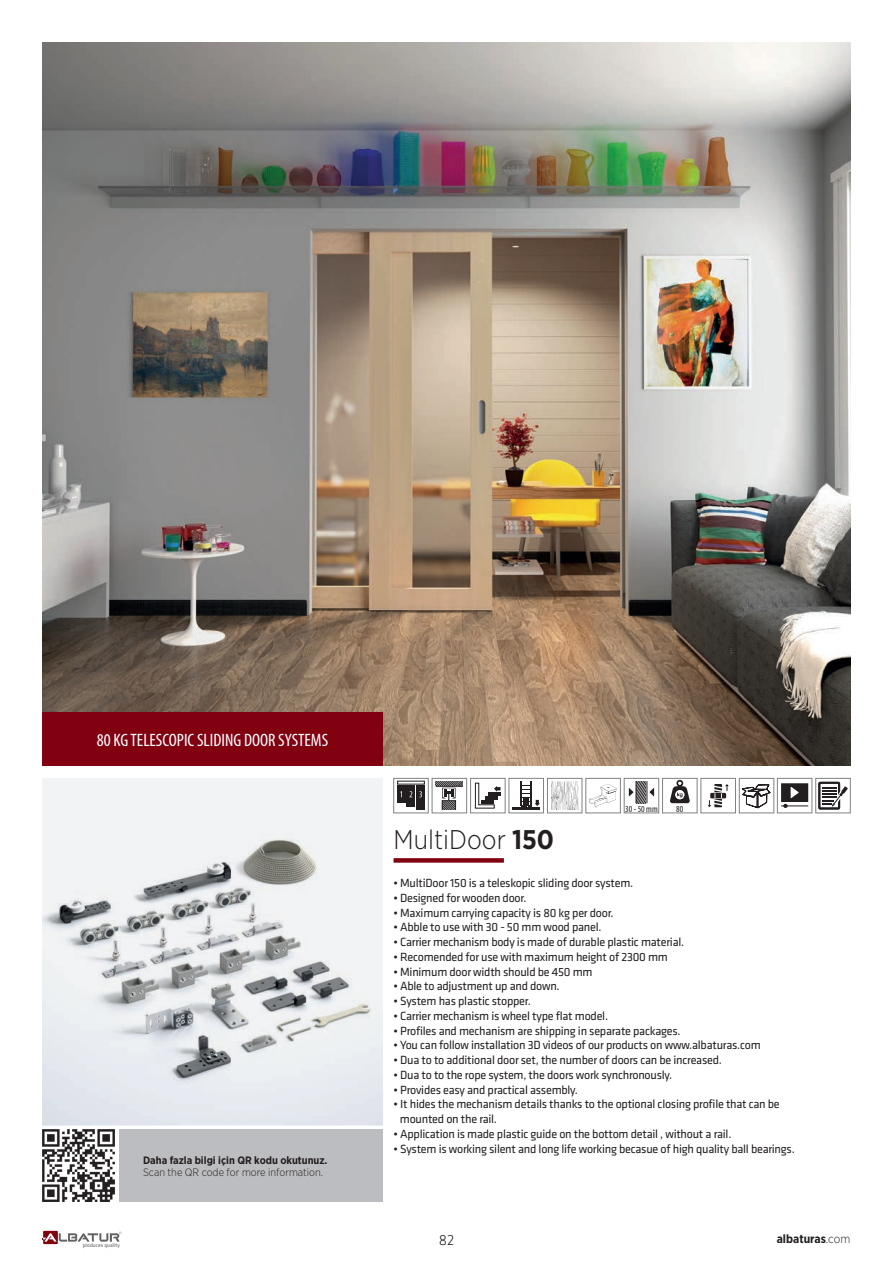
<style>
.page{position:relative;width:893px;height:1263px;background:#fff}
.page>*{position:absolute;margin:0;border:0;box-sizing:border-box;transform-origin:0 0}
.t1{font:300 27px "Gotham Narrow";color:#231f20}
.t2{font:condensed 18px "Myriad Pro";color:#fff}
.t3{font:300 15px "Klavika";color:#231f20}
.t4{font:12.3px/14.7px "Klavika";letter-spacing:-.02em;color:#231f20}
.t5{font:700 12px "Gotham Narrow";color:#231f20}
.t6{font:700 10.65px "Gotham Narrow";color:#231f20}
.t7{font:300 10.65px "Gotham Narrow";color:#231f20}
.t8{font:condensed 9.3px "Myriad Pro";color:#231f20}
.t9{font:5.55px "Klavika";color:#636366}
.s1{font-weight:700}
.s2{font-weight:300}
</style>
<div class="page">
<div style="left:43px;top:1231px;width:15px;height:13px;background:#820111"></div>
<svg style="left:42px;top:1231px;width:79px;height:11px"></svg>
<div style="left:394px;top:858px;width:110px;height:5px;background:#820111"></div>
<img style="left:43px;top:43px;width:807px;height:722px">
<div style="left:119px;top:1129px;width:264px;height:73px;background:#bcbdc0"></div>
<div style="left:43px;top:712px;width:340px;height:53px;background:#820111"></div>
<img style="left:43px;top:778px;width:340px;height:347px">
<svg style="left:436px;top:781px;width:27px;height:29px"></svg>
<div style="left:442px;top:800px;width:14px;height:10px;border:1px solid #231f20"></div>
<div style="left:432px;top:778px;width:35px;height:35px;border:1px solid #808285"></div>
<div style="left:816px;top:778px;width:34px;height:35px;border:1px solid #808285"></div>
<div style="left:394px;top:778px;width:34px;height:35px;border:1px solid #808285"></div>
<svg style="left:551px;top:781px;width:27px;height:29px"></svg>
<div style="left:547px;top:778px;width:35px;height:35px;border:1px solid #808285"></div>
<div style="left:470px;top:778px;width:35px;height:35px;border:1px solid #808285"></div>
<svg style="left:707px;top:784px;width:22px;height:23px"></svg>
<div style="left:701px;top:778px;width:35px;height:35px;border:1px solid #808285"></div>
<svg style="left:629px;top:781px;width:25px;height:22px"></svg>
<div style="left:624px;top:778px;width:35px;height:35px;border:1px solid #808285"></div>
<svg style="left:670px;top:780px;width:20px;height:23px"></svg>
<div style="left:662px;top:778px;width:35px;height:35px;border:1px solid #808285"></div>
<svg style="left:589px;top:784px;width:28px;height:23px"></svg>
<div style="left:586px;top:778px;width:34px;height:35px;border:1px solid #808285"></div>
<div style="left:509px;top:778px;width:35px;height:35px;border:1px solid #808285"></div>
<svg style="left:818px;top:782px;width:30px;height:27px"></svg>
<div style="left:739px;top:778px;width:35px;height:35px;border:1px solid #808285"></div>
<svg style="left:740px;top:784px;width:31px;height:25px"></svg>
<div style="left:397px;top:785px;width:9px;height:18px;background:#231f20"></div>
<svg style="left:407px;top:785px;width:8px;height:22px"></svg>
<div style="left:416px;top:785px;width:8px;height:25px;background:#231f20"></div>
<svg style="left:419px;top:791px;width:3px;height:6px"></svg>
<svg style="left:475px;top:783px;width:25px;height:25px"></svg>
<hr style="left:512px;top:808px;width:28px;height:2px;background:#231f20">
<svg style="left:521px;top:782px;width:19px;height:26px"></svg>
<svg style="left:781px;top:783px;width:27px;height:25px"></svg>
<div style="left:777px;top:778px;width:35px;height:35px;border:1px solid #808285"></div>
<img style="left:42px;top:1129px;width:73px;height:73px">
<h2 class="t2" style="left:97px;top:729px;width:233px">80 KG TELESCOPIC SLIDING DOOR SYSTEMS</h2>
<p class="t6" style="left:143px;top:1153px;width:186px">Daha fazla bilgi için QR kodu okutunuz.</p>
<p class="t7" style="left:143px;top:1166px;width:181px">Scan the QR code for more information.</p>
<p class="t9" style="left:83px;top:1242px;width:39px">produces quality</p>
<h1 class="t1" style="left:394px;top:823px;width:162px">MultiDoor <span class="s1">150</span></h1>
<p class="t8" style="left:625px;top:803px;width:34px">30 - 50 mm</p>
<p class="t8" style="left:676px;top:803px;width:9px">80</p>
<p class="t4" style="left:394px;top:875px;width:241px">• MultiDoor 150 is a teleskopic sliding door system.</p>
<p class="t4" style="left:394px;top:890px;width:134px">• Designed for wooden door.</p>
<p class="t4" style="left:394px;top:905px;width:222px">• Maximum carrying capacity is 80 kg per door.</p>
<p class="t4" style="left:394px;top:919px;width:209px">• Abble to use with 30 - 50 mm wood panel.</p>
<p class="t4" style="left:394px;top:934px;width:292px">• Carrier mechanism body is made of durable plastic material.</p>
<p class="t4" style="left:394px;top:949px;width:276px">• Recomended for use with maximum height of 2300 mm</p>
<p class="t4" style="left:394px;top:964px;width:200px">• Minimum door width should be 450 mm</p>
<p class="t4" style="left:394px;top:978px;width:168px">• Able to adjustment up and down.</p>
<p class="t4" style="left:394px;top:993px;width:139px">• System has plastic stopper.</p>
<p class="t4" style="left:394px;top:1008px;width:216px">• Carrier mechanism is wheel type flat model.</p>
<p class="t4" style="left:394px;top:1023px;width:289px">• Profiles and mechanism are shipping in separate packages.</p>
<p class="t4" style="left:394px;top:1037px;width:369px">• You can follow installation 3D videos of our products on www.albaturas.com</p>
<p class="t4" style="left:394px;top:1052px;width:330px">• Dua to to additional door set, the number of doors can be increased.</p>
<p class="t4" style="left:394px;top:1067px;width:280px">• Dua to to the rope system, the doors work synchronously.</p>
<p class="t4" style="left:394px;top:1082px;width:186px">• Provides easy and practical assembly.</p>
<p class="t4" style="left:400px;top:1096px;width:381px;text-indent:-6px">• It hides the mechanism details thanks to the optional closing profile that can be mounted on the rail.</p>
<p class="t4" style="left:394px;top:1126px;width:339px">• Application is made plastic guide on the bottom detail , without a rail.</p>
<p class="t4" style="left:394px;top:1141px;width:403px">• System is working silent and long life working becasue of high quality ball bearings.</p>
<p class="t3" style="left:439px;top:1231px;width:17px">82</p>
<p class="t5" style="left:777px;top:1231px;width:75px">albaturas<span class="s2">.com</span></p>
</div>
